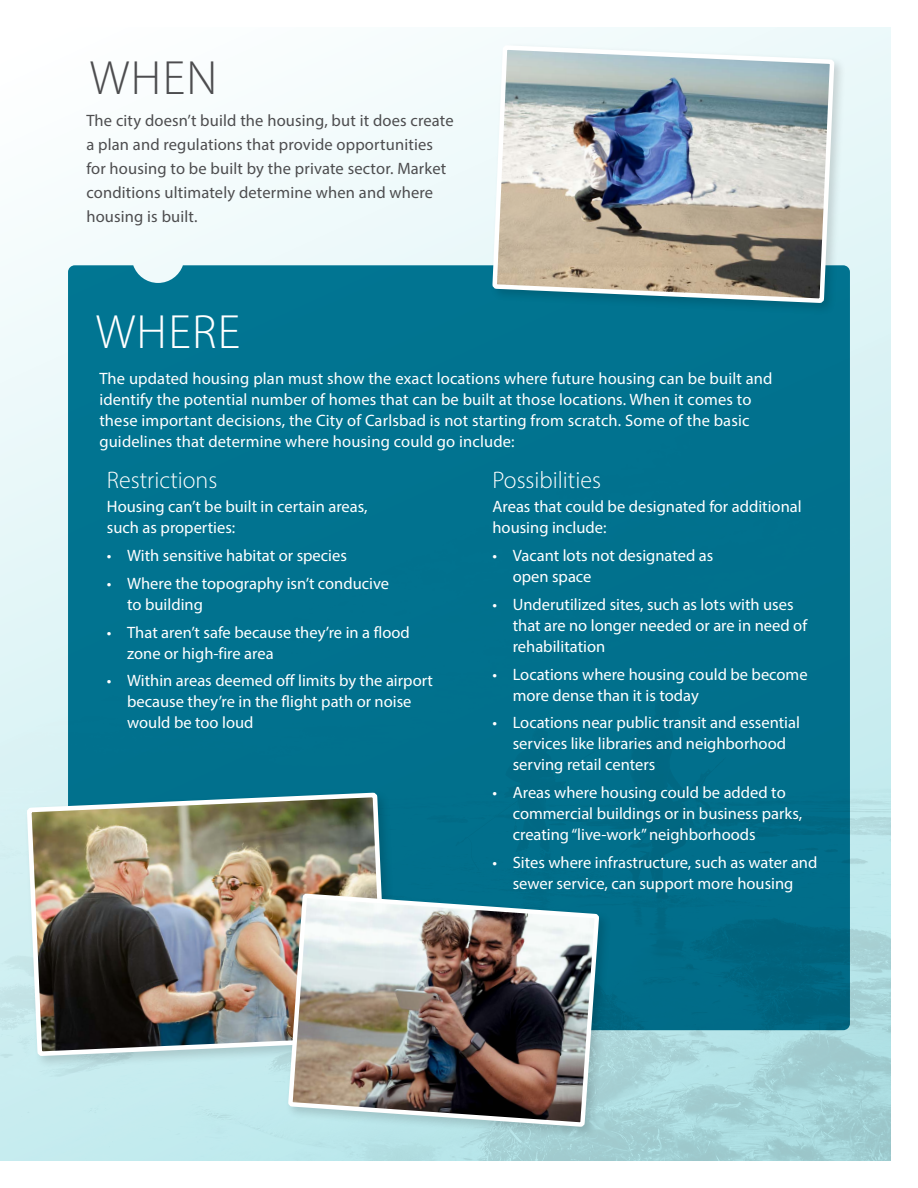
<style>
.page{position:relative;width:918px;height:1188px;background:#fff}
.page>*{position:absolute;margin:0;border:0;box-sizing:border-box;transform-origin:0 0}
.t1{font:300 48.3px "Myriad Pro";letter-spacing:.025em;color:#fff}
.t2{font:300 48.3px "Myriad Pro";color:#4d4d4f}
.t3{font:300 24px "Myriad Pro";color:#fff}
.t4{font:16.5px/21px "Myriad Pro";color:#fff}
.t5{font:16.5px/24px "Myriad Pro";letter-spacing:.01em;color:#4d4d4f}
</style>
<div class="page">
<img style="left:0;top:27px;width:891px;height:1134px">
<h1 class="t2" style="left:90px;top:49px;width:129px">WHEN</h1>
<p class="t5" style="left:86px;top:108px;width:369px">The city doesn’t build the housing, but it does create a plan and regulations that provide opportunities for housing to be built by the private sector. Market conditions ultimately determine when and where housing is built.</p>
<h1 class="t1" style="left:96px;top:303px;width:146px">WHERE</h1>
<p class="t4" style="left:99px;top:368px;width:675px">The updated housing plan must show the exact locations where future housing can be built and identify the potential number of homes that can be built at those locations. When it comes to these important decisions, the City of Carlsbad is not starting from scratch. Some of the basic guidelines that determine where housing could go include:</p>
<h2 class="t3" style="left:492px;top:465px;width:110px">Possibilities</h2>
<p class="t4" style="left:492px;top:496px;width:311px">Areas that could be designated for additional housing include:</p>
<p class="t4" style="left:513px;top:545px;width:202px;text-indent:-20px">• Vacant lots not designated as open space</p>
<p class="t4" style="left:513px;top:594px;width:296px;text-indent:-20px">• Underutilized sites, such as lots with uses that are no longer needed or are in need of rehabilitation</p>
<p class="t4" style="left:513px;top:663px;width:296px;text-indent:-20px">• Locations where housing could be become more dense than it is today</p>
<p class="t4" style="left:513px;top:712px;width:289px;text-indent:-20px">• Locations near public transit and essential services like libraries and neighborhood serving retail centers</p>
<p class="t4" style="left:513px;top:782px;width:291px;text-indent:-20px">• Areas where housing could be added to commercial buildings or in business parks, creating “live-work” neighborhoods</p>
<p class="t4" style="left:492px;top:852px;width:326px;text-align:center">• Sites where infrastructure, such as water and sewer service, can support more housing</p>
<h2 class="t3" style="left:107px;top:465px;width:112px">Restrictions</h2>
<p class="t4" style="left:107px;top:496px;width:262px">Housing can’t be built in certain areas, such as properties:</p>
<p class="t4" style="left:107px;top:545px;width:241px">• With sensitive habitat or species</p>
<p class="t4" style="left:127px;top:573px;width:263px;text-indent:-20px">• Where the topography isn’t conducive to building</p>
<p class="t4" style="left:127px;top:621px;width:284px;text-indent:-20px">• That aren’t safe because they’re in a flood zone or high-fire area</p>
<p class="t4" style="left:127px;top:670px;width:307px;text-indent:-20px">• Within areas deemed off limits by the airport because they’re in the flight path or noise would be too loud</p>
</div>
